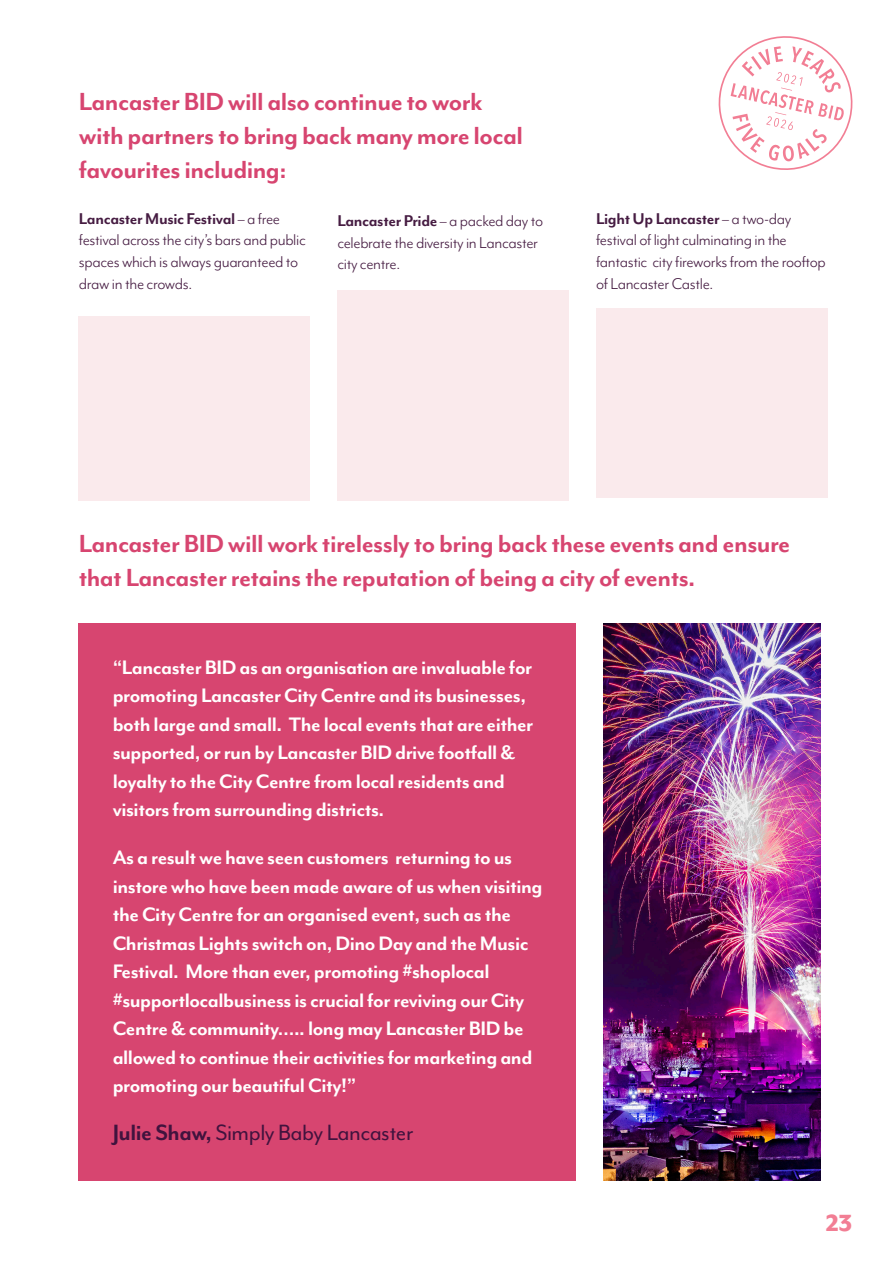
<style>
.page{position:relative;width:893px;height:1263px;background:#fff}
.page>*{position:absolute;margin:0;border:0;box-sizing:border-box;transform-origin:0 0}
.t1{font:700 28.5px/33.9px "Mr Eaves Mod OT";letter-spacing:-.02em;color:#d74570}
.t2{font:800 27px "Mr Eaves Mod OT";color:#f27e94}
.t3{font:25.5px "Mr Eaves Mod OT";letter-spacing:-.02em;color:#41133e}
.t4{font:700 22.5px/28.5px "Mr Eaves Mod OT";letter-spacing:-.02em;color:#fff}
.t5{font:18px/21.6px "Mr Eaves Mod OT";letter-spacing:-.02em;color:#461c42}
.s1{font-weight:700}
</style>
<div class="page">
<div style="left:79px;top:623px;width:497px;height:557px;background:#d74570"></div>
<img style="left:604px;top:624px;width:217px;height:556px">
<div style="left:79px;top:317px;width:231px;height:184px;background:#faeaec"></div>
<div style="left:337px;top:290px;width:232px;height:211px;background:#faeaec"></div>
<div style="left:596px;top:308px;width:231px;height:190px;background:#faeaec"></div>
<svg style="left:718px;top:36px;width:135px;height:134px"></svg>
<p class="t1" style="left:79px;top:85px;width:446px">Lancaster BID will also continue to work with partners to bring back many more local favourites including:</p>
<p class="t5" style="left:79px;top:208px;width:228px"><span class="s1">Lancaster Music Festival</span> – a free festival across the city’s bars and public spaces which is always guaranteed to draw in the crowds.</p>
<p class="t5" style="left:337px;top:210px;width:207px"><span class="s1">Lancaster Pride</span> – a packed day to celebrate the diversity in Lancaster city centre.</p>
<p class="t5" style="left:596px;top:208px;width:231px"><span class="s1">Light Up Lancaster</span> – a two-day festival of light culminating in the fantastic city fireworks from the rooftop of Lancaster Castle.</p>
<p class="t1" style="left:79px;top:527px;width:713px">Lancaster BID will work tirelessly to bring back these events and ensure that Lancaster retains the reputation of being a city of events.</p>
<p class="t4" style="left:113px;top:653px;width:422px">“Lancaster BID as an organisation are invaluable for promoting Lancaster City Centre and its businesses, both large and small. The local events that are either supported, or run by Lancaster BID drive footfall &amp; loyalty to the City Centre from local residents and visitors from surrounding districts.</p>
<p class="t4" style="left:113px;top:844px;width:431px">As a result we have seen customers returning to us instore who have been made aware of us when visiting the City Centre for an organised event, such as the Christmas Lights switch on, Dino Day and the Music Festival. More than ever, promoting #shoplocal #supportlocalbusiness is crucial for reviving our City Centre &amp; community….. long may Lancaster BID be allowed to continue their activities for marketing and promoting our beautiful City!”</p>
<p class="t3" style="left:113px;top:1119px;width:302px"><span class="s1">Julie Shaw,</span> Simply Baby Lancaster</p>
<p class="t2" style="left:826px;top:1209px;width:28px">23</p>
</div>
